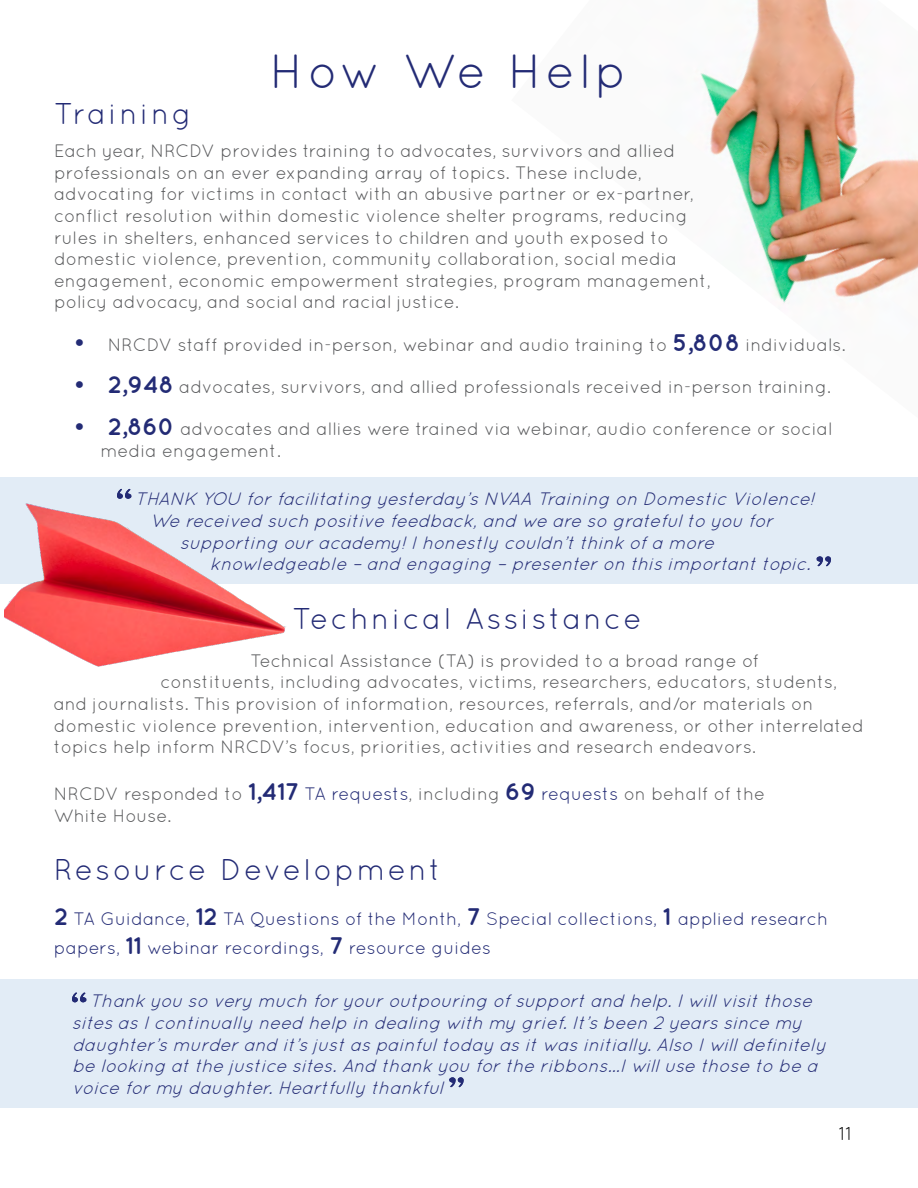
<style>
.page{position:relative;width:918px;height:1188px;background:#fff}
.page>*{position:absolute;margin:0;border:0;box-sizing:border-box;transform-origin:0 0}
.t1{font:48px "Quicksand";letter-spacing:.08em;color:#232b75}
.t2{font:30px "Quicksand";letter-spacing:.08em;color:#232b75}
.t3{font:18.75px "Quicksand";color:#000}
.t4{font:18px/21.6px "Quicksand";color:#58595b}
.t5{font:italic 18px/21.6px "Quicksand";color:#232b75}
.t6{font:18px/28.8px "Quicksand";color:#232b75}
.s1{font-weight:700;font-size:24px;color:#232b75}
.s2{color:#232b75}
.s3{font-weight:700;font-size:24px}
</style>
<div class="page">
<div style="left:0;top:477px;width:918px;height:107px;background:#e2ecf6"></div>
<div style="left:0;top:979px;width:918px;height:129px;background:#e2ecf6"></div>
<img style="left:4px;top:503px;width:282px;height:164px">
<img style="left:700px;top:0;width:218px;height:304px">
<svg style="left:117px;top:489px;width:15px;height:10px"></svg>
<svg style="left:816px;top:556px;width:15px;height:10px"></svg>
<svg style="left:72px;top:992px;width:15px;height:10px"></svg>
<svg style="left:449px;top:1077px;width:15px;height:10px"></svg>
<h1 class="t1" style="left:270px;top:43px;width:358px">How We Help</h1>
<h2 class="t2" style="left:54px;top:96px;width:139px">Training</h2>
<p class="t4" style="left:54px;top:140px;width:658px">Each year, NRCDV provides training to advocates, survivors and allied professionals on an ever expanding array of topics. These include, advocating for victims in contact with an abusive partner or ex-partner, conflict resolution within domestic violence shelter programs, reducing rules in shelters, enhanced services to children and youth exposed to domestic violence, prevention, community collaboration, social media engagement, economic empowerment strategies, program management, policy advocacy, and social and racial justice.</p>
<p class="t4" style="left:74px;top:333px;width:774px"><span class="s1">•</span> NRCDV staff provided in-person, webinar and audio training to <span class="s1">5,808</span> individuals.</p>
<p class="t4" style="left:74px;top:376px;width:759px"><span class="s1">• 2,948</span> advocates, survivors, and allied professionals received in-person training.</p>
<p class="t4" style="left:100px;top:418px;width:734px;text-indent:-27px"><span class="s1">• 2,860</span> advocates and allies were trained via webinar, audio conference or social media engagement.</p>
<p class="t5" style="left:135px;top:488px;width:687px">THANK YOU forfacilitating yesterday’sNVAA Training on Domestic Violence!</p>
<p class="t5" style="left:150px;top:510px;width:630px">We received such positive feedback,and we are so gratefulto you for</p>
<p class="t5" style="left:180px;top:531px;width:541px">supporting ouracademy!Ihonestly couldn’tthinkofa more</p>
<p class="t5" style="left:210px;top:553px;width:607px">knowledgeable –and engaging –presenteron thisimportanttopic.</p>
<h2 class="t2" style="left:292px;top:601px;width:351px">Technical Assistance</h2>
<p class="t4" style="left:250px;top:650px;width:510px">Technical Assistance (TA) is provided to a broad range of</p>
<p class="t4" style="left:160px;top:671px;width:678px">constituents, including advocates, victims, researchers, educators, students,</p>
<p class="t4" style="left:54px;top:693px;width:761px">and journalists. This provision of information, resources, referrals, and/or materials on</p>
<p class="t4" style="left:54px;top:714px;width:811px">domestic violence prevention, intervention, education and awareness, or other interrelated</p>
<p class="t4" style="left:54px;top:736px;width:704px">topics help inform NRCDV’s focus, priorities, activities and research endeavors.</p>
<p class="t4" style="left:54px;top:783px;width:713px">NRCDV responded to <span class="s1">1,417</span> <span class="s2">TA requests</span>, including <span class="s1">69</span> <span class="s2">requests</span> on behalf of the<br>White House.</p>
<h2 class="t2" style="left:54px;top:853px;width:389px">Resource Development</h2>
<p class="t6" style="left:54px;top:905px;width:776px"><span class="s3">2</span> TA Guidance, <span class="s3">12</span> TA Questions of the Month, <span class="s3">7</span> Special collections, <span class="s3">1</span> applied research papers, <span class="s3">11</span> webinar recordings, <span class="s3">7</span> resource guides</p>
<p class="t5" style="left:72px;top:990px;width:761px;text-indent:18px">Thankyou so very much foryouroutpouring ofsupportand help.Iwillvisitthose sitesasIcontinually need help in dealing with my grief.It’sbeen 2 yearssince my daughter’smurderand it’sj ustaspainfultoday asitwasinitially.Also Iwilldefinitely be looking atthe justice sites.And thankyou forthe ribbons...Iwilluse those to be a voice formy daughter.Heartfully thankful</p>
<p class="t3" style="left:839px;top:1123px;width:14px">11</p>
</div>
